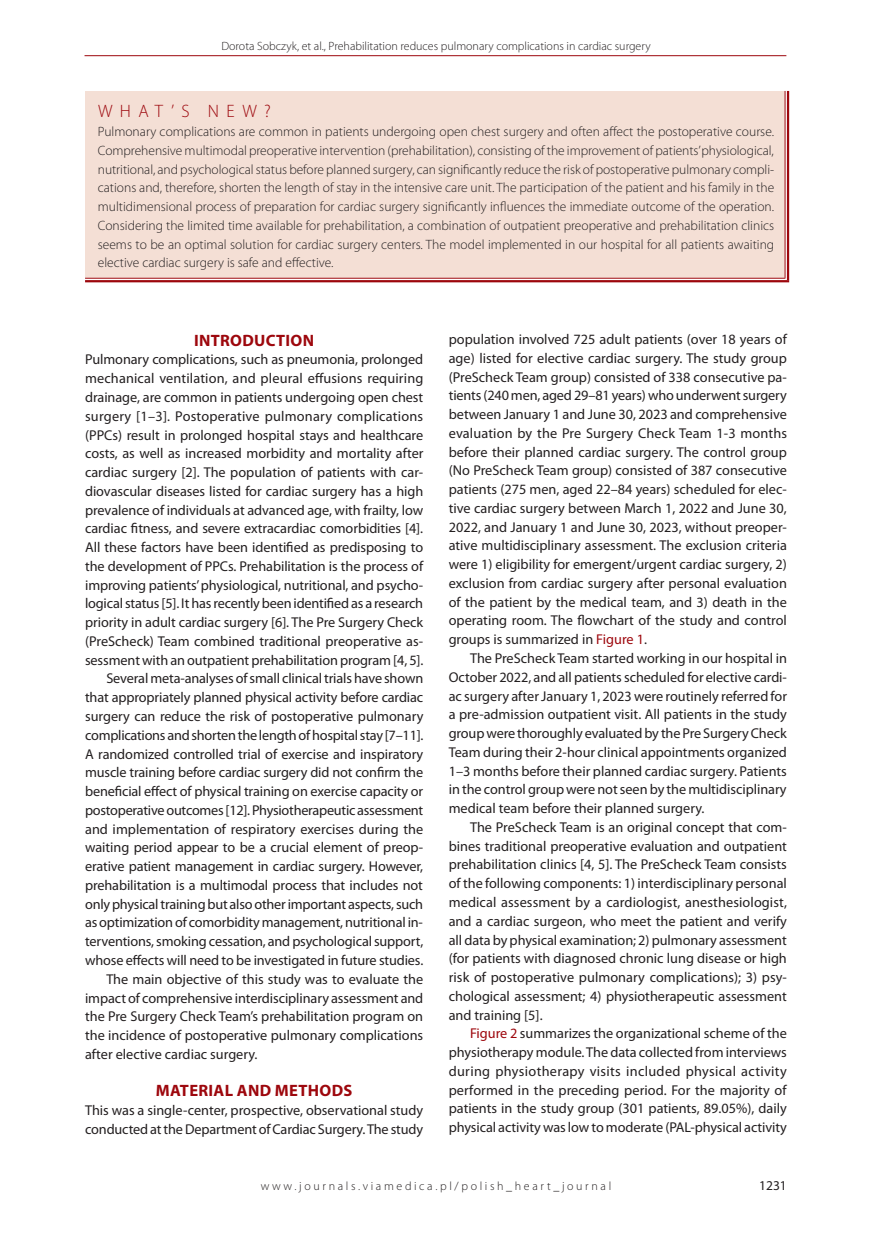
<style>
.page{position:relative;width:872px;height:1234px;background:#fff}
.page>*{position:absolute;margin:0;border:0;box-sizing:border-box;transform-origin:0 0}
.t1{font:300 18px "Myriad Pro";letter-spacing:.42em;color:#9d070d}
.t2{font:700 16.5px "Myriad Pro";letter-spacing:.02em;color:#9d070d}
.t3{font:14.25px/18.8px "Myriad Pro";letter-spacing:-.005em;color:#231f20;text-align:justify}
.t4{font:14.25px "Myriad Pro";letter-spacing:.015em;color:#231f20}
.t5{font:300 13.5px/18.8px "Myriad Pro";color:#231f20;text-align:justify}
.t6{font:13.5px "Myriad Pro";color:#231f20}
.t7{font:300 12px "Myriad Pro";color:#231f20}
.t8{font:300 12px "Myriad Pro";letter-spacing:.22em;color:#231f20}
.s1{color:#9d070d}
</style>
<div class="page">
<hr style="left:85px;top:55px;width:701px;height:1px;background:#9d070d">
<div style="left:85px;top:91px;width:702px;height:189px;background:#f4dfd5"></div>
<svg style="left:785px;top:91px;width:2px;height:187px"></svg>
<hr style="left:85px;top:278px;width:704px;height:4px;background:#fff">
<hr style="left:784px;top:91px;width:1px;height:187px;background:#9d070d">
<hr style="left:787px;top:91px;width:2px;height:189px;background:#9d070d">
<hr style="left:85px;top:278px;width:700px;height:1px;background:#9d070d">
<hr style="left:85px;top:280px;width:704px;height:2px;background:#9d070d">
<p class="t7" style="left:221px;top:39px;width:431px">Dorota Sobczyk, et al., Prehabilitation reduces pulmonary complications in cardiac surgery</p>
<p class="t1" style="left:98px;top:101px;width:174px">WHAT’S NEW?</p>
<p class="t5" style="left:98px;top:122px;width:678px">Pulmonary complications are common in patients undergoing open chest surgery and often affect the postoperative course.<br>Comprehensive multimodal preoperative intervention (prehabilitation), consisting of the improvement of patients’ physiological, nutritional, and psychological status before planned surgery, can significantly reduce the risk of postoperative pulmonary compli&shy;cations and, therefore, shorten the length of stay in the intensive care unit. The participation of the patient and his family in the multidimensional process of preparation for cardiac surgery significantly influences the immediate outcome of the operation.<br>Considering the limited time available for prehabilitation, a combination of outpatient preoperative and prehabilitation clinics seems to be an optimal solution for cardiac surgery centers. The model implemented in our hospital for all patients awaiting elective cardiac surgery is safe and effective.</p>
<p class="t2" style="left:194px;top:331px;width:122px">INTRODUCTION</p>
<p class="t3" style="left:85px;top:350px;width:340px">Pulmonary complications, such as pneumonia, prolonged</p>
<p class="t3" style="left:85px;top:369px;width:340px">mechanical ventilation, and pleural effusions requiring</p>
<p class="t3" style="left:85px;top:388px;width:340px">drainage, are common in patients undergoing open chest</p>
<p class="t4" style="left:85px;top:408px;width:340px">surgery [1–3]. Postoperative pulmonary complications</p>
<p class="t3" style="left:85px;top:425px;width:340px">(PPCs) result in prolonged hospital stays and healthcare</p>
<p class="t3" style="left:85px;top:444px;width:340px">costs, as well as increased morbidity and mortality after</p>
<p class="t3" style="left:85px;top:463px;width:340px">cardiac surgery [2]. The population of patients with car-</p>
<p class="t3" style="left:85px;top:482px;width:340px">diovascular diseases listed for cardiac surgery has a high</p>
<p class="t3" style="left:85px;top:500px;width:340px">prevalence of individuals at advanced age, with frailty, low</p>
<p class="t3" style="left:85px;top:519px;width:340px">cardiac fitness, and severe extracardiac comorbidities [4].</p>
<p class="t3" style="left:85px;top:538px;width:340px">All these factors have been identified as predisposing to</p>
<p class="t3" style="left:85px;top:557px;width:340px">the development of PPCs. Prehabilitation is the process of</p>
<p class="t3" style="left:85px;top:575px;width:340px">improving patients’ physiological, nutritional, and psycho-</p>
<p class="t3" style="left:85px;top:594px;width:339px">logical status [5]. It has recently been identified as a research</p>
<p class="t3" style="left:85px;top:613px;width:340px">priority in adult cardiac surgery [6]. The Pre Surgery Check</p>
<p class="t3" style="left:85px;top:632px;width:339px">(PreScheck) Team combined traditional preoperative as-</p>
<p class="t3" style="left:85px;top:650px;width:340px">sessment with an outpatient prehabilitation program [4, 5].</p>
<p class="t3" style="left:106px;top:669px;width:318px">Several meta-analyses of small clinical trials have shown</p>
<p class="t3" style="left:85px;top:688px;width:340px">that appropriately planned physical activity before cardiac</p>
<p class="t3" style="left:85px;top:707px;width:340px">surgery can reduce the risk of postoperative pulmonary</p>
<p class="t3" style="left:85px;top:725px;width:340px">complications and shorten the length of hospital stay [7–11].</p>
<p class="t3" style="left:85px;top:744px;width:340px">A randomized controlled trial of exercise and inspiratory</p>
<p class="t3" style="left:85px;top:763px;width:340px">muscle training before cardiac surgery did not confirm the</p>
<p class="t3" style="left:85px;top:782px;width:340px">beneficial effect of physical training on exercise capacity or</p>
<p class="t3" style="left:85px;top:800px;width:340px">postoperative outcomes [12]. Physiotherapeutic assessment</p>
<p class="t3" style="left:85px;top:819px;width:340px">and implementation of respiratory exercises during the</p>
<p class="t3" style="left:85px;top:838px;width:340px">waiting period appear to be a crucial element of preop-</p>
<p class="t3" style="left:85px;top:857px;width:340px">erative patient management in cardiac surgery. However,</p>
<p class="t3" style="left:85px;top:875px;width:339px">prehabilitation is a multimodal process that includes not</p>
<p class="t3" style="left:85px;top:894px;width:339px">only physical training but also other important aspects, such</p>
<p class="t3" style="left:85px;top:913px;width:339px">as optimization of comorbidity management, nutritional in-</p>
<p class="t3" style="left:85px;top:932px;width:340px">terventions, smoking cessation, and psychological support,</p>
<p class="t3" style="left:85px;top:950px;width:340px">whose effects will need to be investigated in future studies.</p>
<p class="t3" style="left:106px;top:969px;width:318px">The main objective of this study was to evaluate the</p>
<p class="t3" style="left:85px;top:988px;width:340px">impact of comprehensive interdisciplinary assessment and</p>
<p class="t3" style="left:85px;top:1007px;width:340px">the Pre Surgery Check Team’s prehabilitation program on</p>
<p class="t3" style="left:85px;top:1025px;width:340px">the incidence of postoperative pulmonary complications</p>
<p class="t3" style="left:85px;top:1044px;width:174px">after elective cardiac surgery.</p>
<p class="t2" style="left:156px;top:1081px;width:198px">MATERIAL AND METHODS</p>
<p class="t3" style="left:85px;top:1100px;width:340px">This was a single-center, prospective, observational study conducted at the Department of Cardiac Surgery. The study</p>
<p class="t3" style="left:449px;top:330px;width:340px">population involved 725 adult patients (over 18 years of age) listed for elective cardiac surgery. The study group (PreScheck Team group) consisted of 338 consecutive pa&shy;tients (240 men, aged 29–81 years) who underwent surgery between January 1 and June 30, 2023 and comprehensive evaluation by the Pre Surgery Check Team 1-3 months before their planned cardiac surgery. The control group (No PreScheck Team group) consisted of 387 consecutive patients (275 men, aged 22–84 years) scheduled for elec&shy;tive cardiac surgery between March 1, 2022 and June 30, 2022, and January 1 and June 30, 2023, without preoper&shy;ative multidisciplinary assessment. The exclusion criteria were 1) eligibility for emergent/urgent cardiac surgery, 2) exclusion from cardiac surgery after personal evaluation of the patient by the medical team, and 3) death in the operating room. The flowchart of the study and control groups is summarized in <span class="s1">Figure 1</span>.</p>
<p class="t3" style="left:449px;top:649px;width:340px;text-indent:21px">The PreScheck Team started working in our hospital in October 2022, and all patients scheduled for elective cardi&shy;ac surgery after January 1, 2023 were routinely referred for a pre-admission outpatient visit. All patients in the study group were thoroughly evaluated by the Pre Surgery Check Team during their 2-hour clinical appointments organized 1–3 months before their planned cardiac surgery. Patients in the control group were not seen by the multidisciplinary medical team before their planned surgery.</p>
<p class="t3" style="left:449px;top:817px;width:340px;text-indent:21px">The PreScheck Team is an original concept that com&shy;bines traditional preoperative evaluation and outpatient prehabilitation clinics [4, 5]. The PreScheck Team consists of the following components: 1) interdisciplinary personal medical assessment by a cardiologist, anesthesiologist, and a cardiac surgeon, who meet the patient and verify all data by physical examination; 2) pulmonary assessment (for patients with diagnosed chronic lung disease or high risk of postoperative pulmonary complications); 3) psy&shy;chological assessment; 4) physiotherapeutic assessment and training [5].</p>
<p class="t3" style="left:449px;top:1024px;width:340px;text-indent:21px"><span class="s1">Figure 2</span> summarizes the organizational scheme of the physiotherapy module. The data collected from interviews during physiotherapy visits included physical activity performed in the preceding period. For the majority of patients in the study group (301 patients, 89.05%), daily physical activity was low to moderate (PAL-physical activity</p>
<p class="t8" style="left:261px;top:1179px;width:352px">www.journals.viamedica.pl/polish_heart_journal</p>
<p class="t6" style="left:759px;top:1177px;width:29px">1231</p>
</div>
